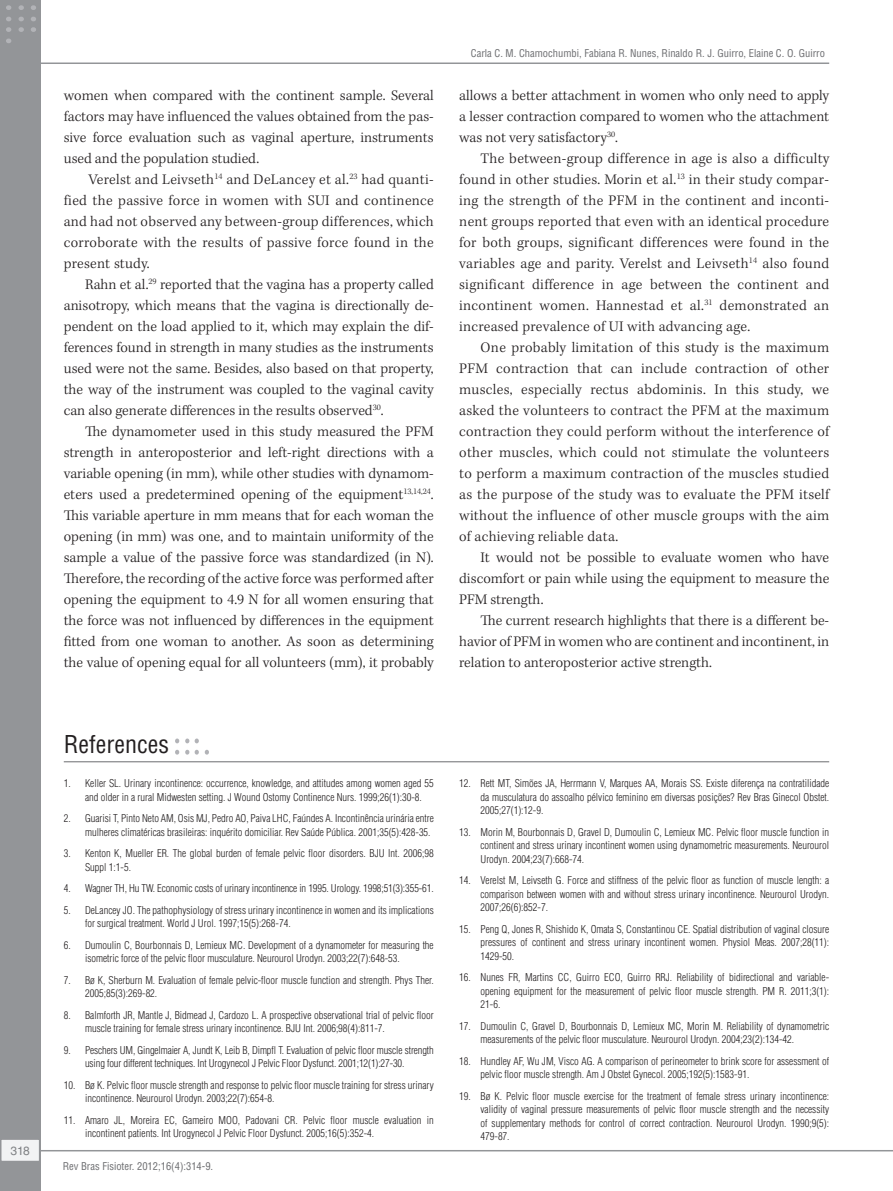
<style>
.page{position:relative;width:893px;height:1191px;background:#fff}
.page>*{position:absolute;margin:0;border:0;box-sizing:border-box;transform-origin:0 0}
.z05_3_referencias-ti{font:condensed 24px "Helvetica LT Std";color:#231f20}
.z05_0_texto_txt{font:300 15px/21px "Kepler Std";letter-spacing:.005em;color:#231f20;text-align:justify}
.t1{font:12px "Helvetica LT Std";color:#808285}
.z05_4_referencias{font:300 condensed 10.5px/13.5px "Helvetica LT Std";color:#231f20}
.t2{font:condensed 10.5px "Helvetica LT Std";color:#6c6d70}
</style>
<div class="page">
<hr style="left:64px;top:761px;width:765px;height:1px;background:#6c6d70">
<svg style="left:205px;top:750px;width:4px;height:4px"></svg>
<svg style="left:195px;top:750px;width:4px;height:4px"></svg>
<svg style="left:185px;top:750px;width:4px;height:4px"></svg>
<svg style="left:175px;top:750px;width:4px;height:4px"></svg>
<svg style="left:195px;top:738px;width:4px;height:5px"></svg>
<svg style="left:185px;top:738px;width:4px;height:5px"></svg>
<svg style="left:175px;top:738px;width:4px;height:5px"></svg>
<hr style="left:14px;top:1150px;width:879px;height:1px;background:#939598">
<hr style="left:13px;top:62px;width:816px;height:2px;background:#939598">
<div style="left:0;top:0;width:40px;height:1191px;background:#939598"></div>
<div style="left:1px;top:1139px;width:39px;height:22px;background:#f2f3f4"></div>
<div style="left:0;top:1138px;width:40px;height:24px;border:2px solid #939598"></div>
<svg style="left:6px;top:39px;width:5px;height:4px"></svg>
<svg style="left:6px;top:27px;width:5px;height:5px"></svg>
<svg style="left:6px;top:17px;width:5px;height:4px"></svg>
<svg style="left:6px;top:5px;width:5px;height:5px"></svg>
<svg style="left:19px;top:27px;width:5px;height:5px"></svg>
<svg style="left:19px;top:17px;width:5px;height:4px"></svg>
<svg style="left:19px;top:5px;width:5px;height:5px"></svg>
<svg style="left:31px;top:27px;width:5px;height:5px"></svg>
<svg style="left:31px;top:17px;width:5px;height:4px"></svg>
<svg style="left:31px;top:5px;width:5px;height:5px"></svg>
<p class="t1" style="left:10px;top:1143px;width:21px">318</p>
<p class="z05_0_texto_txt" style="left:64px;top:85px;width:371px">women when compared with the continent sample. Several factors may have influenced the values obtained from the pas&shy;sive force evaluation such as vaginal aperture, instruments used and the population studied.</p>
<p class="z05_0_texto_txt" style="left:64px;top:169px;width:371px;text-indent:25px">Verelst and Leivseth<sup>14</sup> and DeLancey et al.<sup>23</sup> had quanti&shy;fied the passive force in women with SUI and continence and had not observed any between-group differences, which corroborate with the results of passive force found in the present study.</p>
<p class="z05_0_texto_txt" style="left:64px;top:274px;width:371px;text-indent:21px">Rahn et al.<sup>29</sup> reported that the vagina has a property called anisotropy, which means that the vagina is directionally de&shy;pendent on the load applied to it, which may explain the dif&shy;ferences found in strength in many studies as the instruments used were not the same. Besides, also based on that property, the way of the instrument was coupled to the vaginal cavity can also generate differences in the results observed<sup>30</sup>.</p>
<p class="z05_0_texto_txt" style="left:64px;top:421px;width:371px;text-indent:21px">The dynamometer used in this study measured the PFM strength in anteroposterior and left-right directions with a variable opening (in mm), while other studies with dynamom&shy;eters used a predetermined opening of the equipment<sup>13,14,24</sup>.<br>This variable aperture in mm means that for each woman the opening (in mm) was one, and to maintain uniformity of the sample a value of the passive force was standardized (in N).<br>Therefore, the recording of the active force was performed after opening the equipment to 4.9 N for all women ensuring that the force was not influenced by differences in the equipment fitted from one woman to another. As soon as determining the value of opening equal for all volunteers (mm), it probably</p>
<p class="t2" style="left:471px;top:46px;width:355px">Carla C. M. Chamochumbi, Fabiana R. Nunes, Rinaldo R. J. Guirro, Elaine C. O. Guirro</p>
<p class="z05_0_texto_txt" style="left:459px;top:85px;width:371px">allows a better attachment in women who only need to apply a lesser contraction compared to women who the attachment was not very satisfactory<sup>30</sup>.</p>
<p class="z05_0_texto_txt" style="left:459px;top:148px;width:371px;text-indent:21px">The between-group difference in age is also a difficulty found in other studies. Morin et al.<sup>13</sup> in their study compar&shy;ing the strength of the PFM in the continent and inconti&shy;nent groups reported that even with an identical procedure for both groups, significant differences were found in the variables age and parity. Verelst and Leivseth<sup>14</sup> also found significant difference in age between the continent and incontinent women. Hannestad et al.<sup>31</sup> demonstrated an increased prevalence of UI with advancing age.</p>
<p class="z05_0_texto_txt" style="left:459px;top:337px;width:371px;text-indent:21px">One probably limitation of this study is the maximum PFM contraction that can include contraction of other muscles, especially rectus abdominis. In this study, we asked the volunteers to contract the PFM at the maximum contraction they could perform without the interference of other muscles, which could not stimulate the volunteers to perform a maximum contraction of the muscles studied as the purpose of the study was to evaluate the PFM itself without the influence of other muscle groups with the aim of achieving reliable data.</p>
<p class="z05_0_texto_txt" style="left:459px;top:547px;width:371px;text-indent:21px">It would not be possible to evaluate women who have discomfort or pain while using the equipment to measure the PFM strength.</p>
<p class="z05_0_texto_txt" style="left:459px;top:610px;width:371px;text-indent:21px">The current research highlights that there is a different be&shy;havior of PFM in women who are continent and incontinent, in relation to anteroposterior active strength.</p>
<p class="z05_3_referencias-ti" style="left:64px;top:729px;width:107px">References</p>
<p class="z05_4_referencias" style="left:85px;top:776px;width:350px;text-indent:-21px">1. Keller SL. Urinary incontinence: occurrence, knowledge, and attitudes among women aged 55 and older in a rural Midwesten setting. J Wound Ostomy Continence Nurs. 1999;26(1):30-8.</p>
<p class="z05_4_referencias" style="left:64px;top:811px;width:371px;text-align:right">2. Guarisi T, Pinto Neto AM, Osis MJ, Pedro AO, Paiva LHC, Faúndes A. Incontinência urinária entre mulheres climatéricas brasileiras: inquérito domiciliar. Rev Saúde Pública. 2001;35(5):428-35.</p>
<p class="z05_4_referencias" style="left:85px;top:846px;width:350px;text-indent:-21px">3. Kenton K, Mueller ER. The global burden of female pelvic floor disorders. BJU Int. 2006;98<br>Suppl 1:1-5.</p>
<p class="z05_4_referencias" style="left:64px;top:881px;width:371px">4. Wagner TH, Hu TW. Economic costs of urinary incontinence in 1995. Urology. 1998;51(3):355-61.</p>
<p class="z05_4_referencias" style="left:85px;top:903px;width:350px;text-indent:-21px">5. DeLancey JO. The pathophysiology of stress urinary incontinence in women and its implications for surgical treatment. World J Urol. 1997;15(5):268-74.</p>
<p class="z05_4_referencias" style="left:85px;top:938px;width:350px;text-indent:-21px">6. Dumoulin C, Bourbonnais D, Lemieux MC. Development of a dynamometer for measuring the isometric force of the pelvic floor musculature. Neurourol Urodyn. 2003;22(7):648-53.</p>
<p class="z05_4_referencias" style="left:85px;top:973px;width:350px;text-indent:-21px">7. Bø K, Sherburn M. Evaluation of female pelvic-floor muscle function and strength. Phys Ther.<br>2005;85(3):269-82.</p>
<p class="z05_4_referencias" style="left:85px;top:1008px;width:350px;text-indent:-21px">8. Balmforth JR, Mantle J, Bidmead J, Cardozo L. A prospective observational trial of pelvic floor muscle training for female stress urinary incontinence. BJU Int. 2006;98(4):811-7.</p>
<p class="z05_4_referencias" style="left:85px;top:1043px;width:350px;text-indent:-21px">9. Peschers UM, Gingelmaier A, Jundt K, Leib B, Dimpfl T. Evaluation of pelvic floor muscle strength using four different techniques. Int Urogynecol J Pelvic Floor Dysfunct. 2001;12(1):27-30.</p>
<p class="z05_4_referencias" style="left:85px;top:1078px;width:350px;text-indent:-21px">10. Bø K. Pelvic floor muscle strength and response to pelvic floor muscle training for stress urinary incontinence. Neurourol Urodyn. 2003;22(7):654-8.</p>
<p class="z05_4_referencias" style="left:85px;top:1113px;width:350px;text-indent:-21px">11. Amaro JL, Moreira EC, Gameiro MOO, Padovani CR. Pelvic floor muscle evaluation in incontinent patients. Int Urogynecol J Pelvic Floor Dysfunct. 2005;16(5):352-4.</p>
<p class="t2" style="left:63px;top:1160px;width:152px">Rev Bras Fisioter. 2012;16(4):314-9.</p>
<p class="z05_4_referencias" style="left:480px;top:776px;width:350px;text-align:justify;text-indent:-21px">12. Rett MT, Simões JA, Herrmann V, Marques AA, Morais SS. Existe diferença na contratilidade da musculatura do assoalho pélvico feminino em diversas posições? Rev Bras Ginecol Obstet.<br>2005;27(1):12-9.</p>
<p class="z05_4_referencias" style="left:480px;top:825px;width:350px;text-align:justify;text-indent:-21px">13. Morin M, Bourbonnais D, Gravel D, Dumoulin C, Lemieux MC. Pelvic floor muscle function in continent and stress urinary incontinent women using dynamometric measurements. Neurourol Urodyn. 2004;23(7):668-74.</p>
<p class="z05_4_referencias" style="left:480px;top:873px;width:350px;text-align:justify;text-indent:-21px">14. Verelst M, Leivseth G. Force and stiffness of the pelvic floor as function of muscle length: a comparison between women with and without stress urinary incontinence. Neurourol Urodyn.<br>2007;26(6):852-7.</p>
<p class="z05_4_referencias" style="left:480px;top:922px;width:350px;text-align:justify;text-indent:-21px">15. Peng Q, Jones R, Shishido K, Omata S, Constantinou CE. Spatial distribution of vaginal closure pressures of continent and stress urinary incontinent women. Physiol Meas. 2007;28(11):<br>1429-50.</p>
<p class="z05_4_referencias" style="left:480px;top:970px;width:350px;text-align:justify;text-indent:-21px">16. Nunes FR, Martins CC, Guirro ECO, Guirro RRJ. Reliability of bidirectional and variable&shy;opening equipment for the measurement of pelvic floor muscle strength. PM R. 2011;3(1):<br>21-6.</p>
<p class="z05_4_referencias" style="left:480px;top:1019px;width:350px;text-indent:-21px">17. Dumoulin C, Gravel D, Bourbonnais D, Lemieux MC, Morin M. Reliability of dynamometric measurements of the pelvic floor musculature. Neurourol Urodyn. 2004;23(2):134-42.</p>
<p class="z05_4_referencias" style="left:480px;top:1054px;width:350px;text-indent:-21px">18. Hundley AF, Wu JM, Visco AG. A comparison of perineometer to brink score for assessment of pelvic floor muscle strength. Am J Obstet Gynecol. 2005;192(5):1583-91.</p>
<p class="z05_4_referencias" style="left:480px;top:1089px;width:350px;text-align:justify;text-indent:-21px">19. Bø K. Pelvic floor muscle exercise for the treatment of female stress urinary incontinence: validity of vaginal pressure measurements of pelvic floor muscle strength and the necessity of supplementary methods for control of correct contraction. Neurourol Urodyn. 1990;9(5):<br>479-87.</p>
</div>
